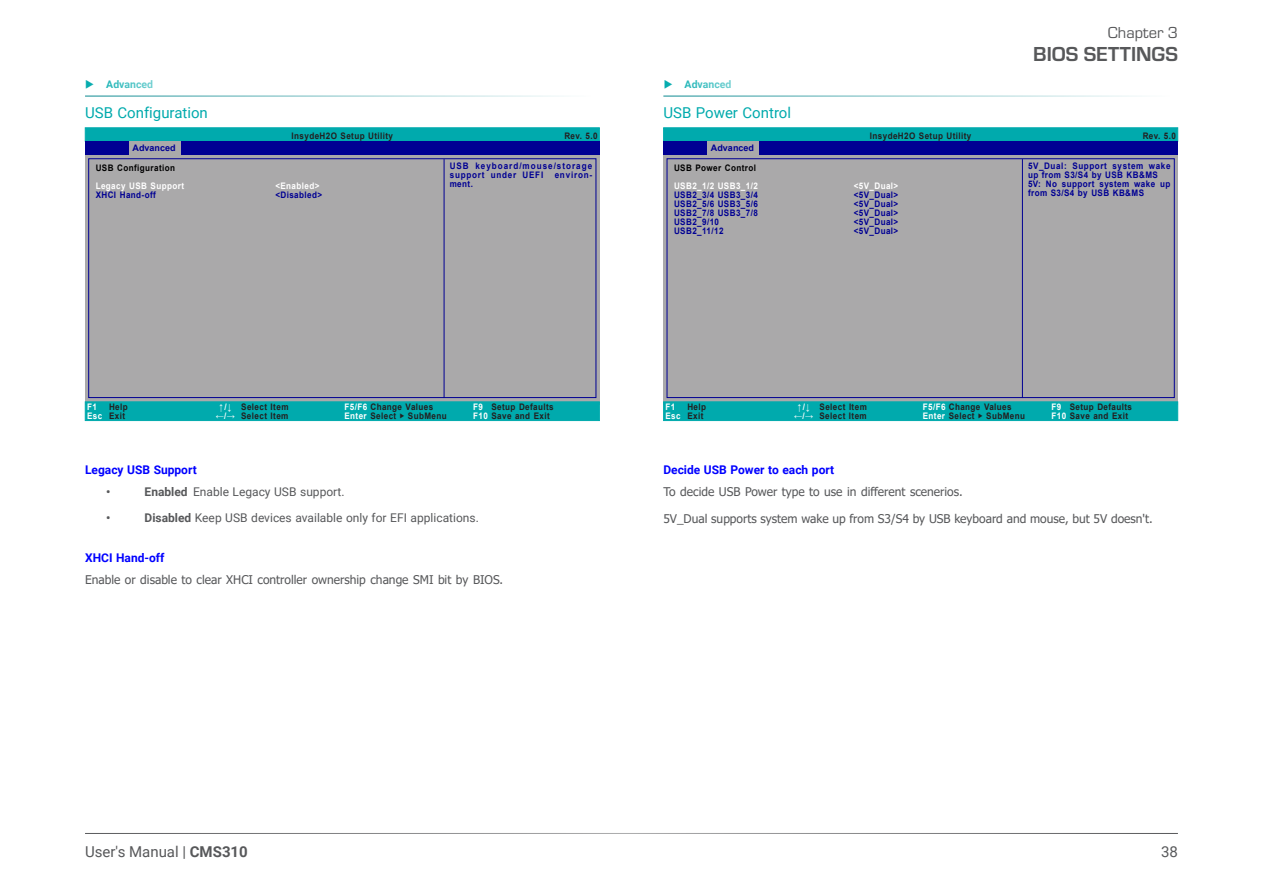
<style>
.page{position:relative;width:1263px;height:893px;background:#fff}
.page>*{position:absolute;margin:0;border:0;box-sizing:border-box;transform-origin:0 0}
.t1{font:700 21px "Eurostile";color:#57585a}
.t2{font:16.5px "Eurostile";color:#57585a}
.Heading_3{font:15px "Roboto";color:#00aaad}
.t3{font:15px "Roboto";color:#57585a}
.Body_Text{font:12px "Tahoma";color:#57585a}
.t4{font:12px "Roboto";color:#57585a}
.BIOS_Item{font:700 12px "Roboto";color:#00f}
.t5{font:700 12px "Roboto";color:#57585a}
.t6{font:700 10.5px "Roboto";color:#00aaad}
.t7{font:700 9px/9px "Arial";letter-spacing:.05em;color:#231f20;scale:.9 1}
.t8{font:700 9px/9px "Arial";letter-spacing:.05em;color:#000093;scale:.9 1}
.t9{font:700 9px "Arial";letter-spacing:.05em;color:#fff;scale:.9 1}
.t10{font:700 9px/9px "Arial";letter-spacing:.07em;color:#000093;scale:.9 1}
.t11{font:700 9px/9px "Arial";letter-spacing:.125em;color:#000093;scale:.9 1}
.t12{font:700 9px "Arial";letter-spacing:.05em;color:#000;scale:.9 1}
.t13{font:700 9px "Arial";color:#000093}
.t14{font:700 9px "Arial";letter-spacing:.1em;color:#000093;scale:.9 1}
.s1{color:#fff}
.s2{font-weight:700}
</style>
<div class="page">
<hr style="left:85px;top:833px;width:1093px;height:1px;background:#57585a">
<div style="left:663px;top:141px;width:515px;height:264px;background:#aaa9aa"></div>
<div style="left:663px;top:128px;width:515px;height:13px;background:#00aaad"></div>
<div style="left:663px;top:141px;width:515px;height:14px;background:#000093"></div>
<div style="left:663px;top:402px;width:515px;height:19px;background:#00aaad"></div>
<div style="left:666px;top:158px;width:509px;height:240px;border:1px solid #000093"></div>
<hr style="left:1022px;top:159px;width:1px;height:239px;background:#000093">
<div style="left:707px;top:141px;width:52px;height:15px;background:#aaa9aa"></div>
<hr style="left:663px;top:95px;width:515px;height:2px;background:#2e9aa0">
<div style="left:85px;top:141px;width:515px;height:264px;background:#aaa9aa"></div>
<div style="left:85px;top:128px;width:515px;height:13px;background:#00aaad"></div>
<div style="left:85px;top:141px;width:515px;height:14px;background:#000093"></div>
<div style="left:85px;top:402px;width:515px;height:19px;background:#00aaad"></div>
<div style="left:88px;top:158px;width:508px;height:240px;border:1px solid #000093"></div>
<hr style="left:444px;top:159px;width:1px;height:239px;background:#000093">
<div style="left:129px;top:141px;width:52px;height:15px;background:#aaa9aa"></div>
<hr style="left:85px;top:95px;width:515px;height:2px;background:#2e9aa0">
<h2 class="t2" style="left:1108px;top:22px;width:72px">Chapter 3</h2>
<h1 class="t1" style="left:1033px;top:39px;width:146px">BIOS SETTINGS</h1>
<p class="t6" style="left:106px;top:76px;width:48px">Advanced</p>
<p class="t6" style="left:685px;top:76px;width:48px">Advanced</p>
<p class="Heading_3" style="left:85px;top:102px;width:124px">USB Configuration</p>
<p class="Heading_3" style="left:663px;top:102px;width:129px">USB Power Control</p>
<p class="t7" style="left:291px;top:131px;width:114px">InsydeH2O Setup Utility</p>
<p class="t7" style="left:564px;top:131px;width:39px">Rev. 5.0</p>
<p class="t7" style="left:870px;top:131px;width:114px">InsydeH2O Setup Utility</p>
<p class="t7" style="left:1143px;top:131px;width:39px">Rev. 5.0</p>
<p class="t13" style="left:133px;top:142px;width:45px">Advanced</p>
<p class="t13" style="left:711px;top:142px;width:45px">Advanced</p>
<p class="t12" style="left:96px;top:162px;width:90px">USB Configuration</p>
<p class="t9" style="left:96px;top:180px;width:100px">Legacy USB Support</p>
<p class="t8" style="left:96px;top:191px;width:68px">XHCI Hand-off</p>
<p class="t9" style="left:275px;top:180px;width:51px">&lt;Enabled&gt;</p>
<p class="t8" style="left:275px;top:191px;width:54px">&lt;Disabled&gt;</p>
<p class="t11" style="left:450px;top:162px;width:160px">USB keyboard/mouse/storage support under UEFI</p>
<p class="t14" style="left:555px;top:169px;width:43px">environ-</p>
<p class="t8" style="left:450px;top:180px;width:27px">ment.</p>
<p class="t12" style="left:674px;top:162px;width:93px">USB Power Control</p>
<p class="t9" style="left:674px;top:180px;width:95px">USB2_1/2 USB3_1/2</p>
<p class="t8" style="left:674px;top:191px;width:95px">USB2_3/4 USB3_3/4</p>
<p class="t8" style="left:674px;top:200px;width:95px">USB2_5/6 USB3_5/6</p>
<p class="t8" style="left:674px;top:209px;width:95px">USB2_7/8 USB3_7/8</p>
<p class="t8" style="left:674px;top:218px;width:52px">USB2_9/10</p>
<p class="t8" style="left:674px;top:227px;width:57px">USB2_11/12</p>
<p class="t9" style="left:854px;top:180px;width:51px">&lt;5V_Dual&gt;</p>
<p class="t8" style="left:854px;top:191px;width:51px">&lt;5V_Dual&gt;</p>
<p class="t8" style="left:854px;top:200px;width:51px">&lt;5V_Dual&gt;</p>
<p class="t8" style="left:854px;top:209px;width:51px">&lt;5V_Dual&gt;</p>
<p class="t8" style="left:854px;top:218px;width:51px">&lt;5V_Dual&gt;</p>
<p class="t8" style="left:854px;top:227px;width:51px">&lt;5V_Dual&gt;</p>
<p class="t10" style="left:1028px;top:162px;width:160px">5V_Dual: Support system wake up from S3/S4 by USB KB&amp;MS</p>
<p class="t8" style="left:1028px;top:180px;width:160px">5V: No support system wake up from S3/S4 by USB KB&amp;MS</p>
<p class="t9" style="left:87px;top:400px;width:12px">F1</p>
<p class="t7" style="left:109px;top:402px;width:22px">Help</p>
<p class="t7" style="left:87px;top:411px;width:44px"><span class="s1">Esc</span> Exit</p>
<p class="t7" style="left:219px;top:402px;width:78px"><span class="s1">↑/↓</span> Select Item</p>
<p class="t7" style="left:216px;top:411px;width:82px"><span class="s1">←/→</span> Select Item</p>
<p class="t7" style="left:344px;top:402px;width:115px"><span class="s1">F5/F6</span> Change Values<br><span class="s1">Enter</span> Select ◆ SubMenu</p>
<p class="t7" style="left:473px;top:402px;width:91px"><span class="s1">F9</span> Setup Defaults</p>
<p class="t7" style="left:473px;top:411px;width:87px"><span class="s1">F10</span> Save and Exit</p>
<p class="t9" style="left:665px;top:400px;width:12px">F1</p>
<p class="t7" style="left:687px;top:402px;width:22px">Help</p>
<p class="t7" style="left:665px;top:411px;width:44px"><span class="s1">Esc</span> Exit</p>
<p class="t7" style="left:797px;top:402px;width:78px"><span class="s1">↑/↓</span> Select Item</p>
<p class="t7" style="left:794px;top:411px;width:82px"><span class="s1">←/→</span> Select Item</p>
<p class="t7" style="left:923px;top:402px;width:115px"><span class="s1">F5/F6</span> Change Values<br><span class="s1">Enter</span> Select ◆ SubMenu</p>
<p class="t7" style="left:1051px;top:402px;width:91px"><span class="s1">F9</span> Setup Defaults</p>
<p class="t7" style="left:1051px;top:411px;width:87px"><span class="s1">F10</span> Save and Exit</p>
<p class="BIOS_Item" style="left:85px;top:461px;width:113px">Legacy USB Support</p>
<p class="t5" style="left:106px;top:483px;width:6px">•</p>
<p class="t4" style="left:145px;top:483px;width:202px"><span class="s2">Enabled</span> Enable Legacy USB support.</p>
<p class="t5" style="left:106px;top:509px;width:6px">•</p>
<p class="t4" style="left:145px;top:509px;width:336px"><span class="s2">Disabled</span> Keep USB devices available only for EFI applications.</p>
<p class="BIOS_Item" style="left:85px;top:549px;width:81px">XHCI Hand-off</p>
<p class="Body_Text" style="left:85px;top:571px;width:420px">Enable or disable to clear XHCI controller ownership change SMI bit by BIOS.</p>
<p class="BIOS_Item" style="left:663px;top:461px;width:172px">Decide USB Power to each port</p>
<p class="Body_Text" style="left:663px;top:483px;width:301px">To decide USB Power type to use in different scenerios.</p>
<p class="Body_Text" style="left:663px;top:510px;width:491px">5V_Dual supports system wake up from S3/S4 by USB keyboard and mouse, but 5V doesn't.</p>
<h3 class="t3" style="left:85px;top:841px;width:164px">User's Manual | <span class="s2">CMS310</span></h3>
<h3 class="t3" style="left:1161px;top:841px;width:18px">38</h3>
</div>
